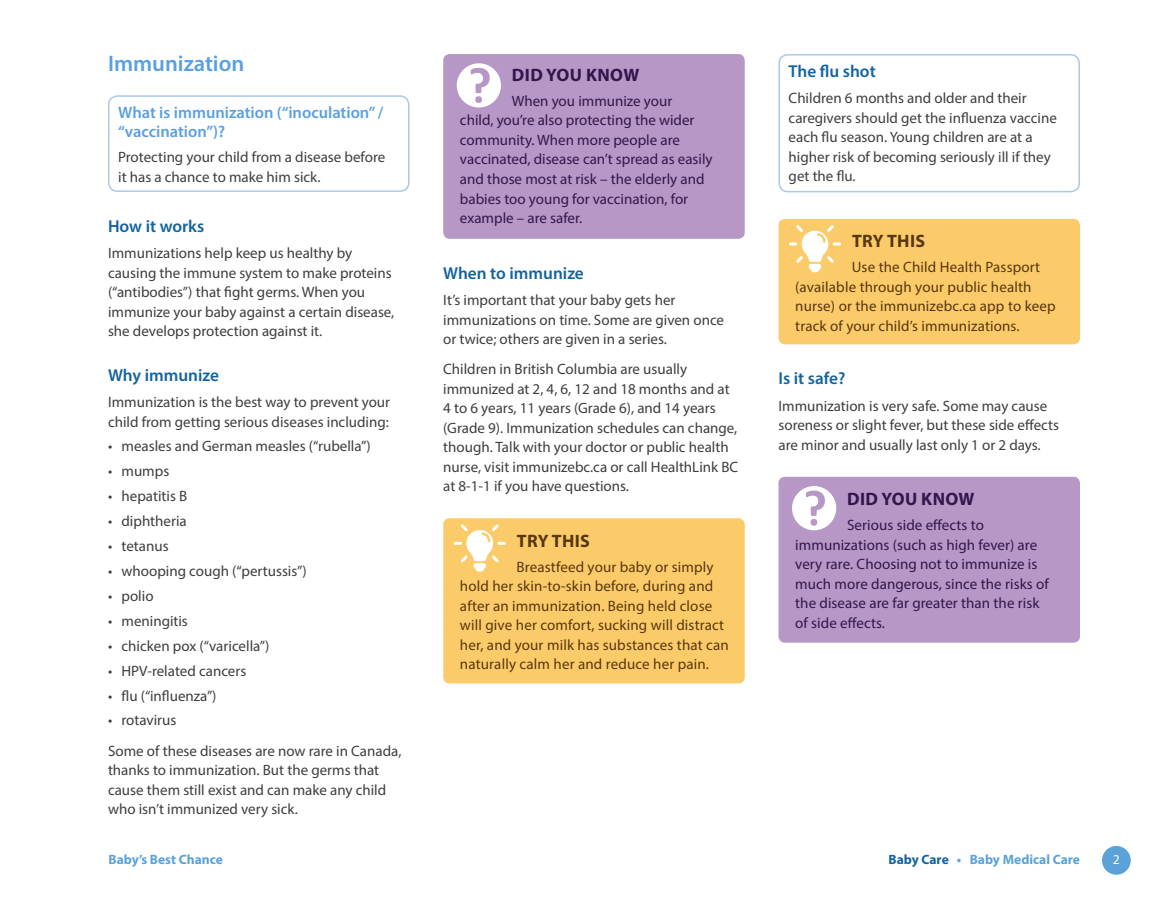
<style>
.page{position:relative;width:1161px;height:905px;background:#fff}
.page>*{position:absolute;margin:0;border:0;box-sizing:border-box;transform-origin:0 0}
.t1{font:600 22.5px "Myriad Pro";color:#59a0e2}
.t2{font:700 18px "Myriad Pro";letter-spacing:.02em;color:#35164c}
.t3{font:700 18px "Myriad Pro";letter-spacing:.02em;color:#583711}
.t4{font:600 17.25px "Myriad Pro";color:#12639f}
.t5{font:600 16.5px/19.5px "Myriad Pro";color:#59a0e2}
.t6{font:15px/19.5px "Myriad Pro";color:#3e3e3f}
.t7{font:15px/19.5px "Myriad Pro";color:#35164c}
.t8{font:15px/19.5px "Myriad Pro";letter-spacing:.01em;color:#583711}
.t9{font:700 13.5px "Myriad Pro";color:#5aa2d8}
.t10{font:13.5px "Myriad Pro";color:#fff}
.s1{color:#12639f}
</style>
<div class="page">
<div style="left:1102px;top:846px;width:29px;height:28px;background:#5aa2d8;border-radius:50%"></div>
<div style="left:779px;top:477px;width:301px;height:165px;background:#b697c6;border-radius:6px"></div>
<div style="left:792px;top:486px;width:44px;height:44px;background:#fff;border-radius:50%"></div>
<svg style="left:806px;top:490px;width:19px;height:35px"></svg>
<div style="left:443px;top:54px;width:302px;height:185px;background:#b697c6;border-radius:6px"></div>
<div style="left:457px;top:63px;width:44px;height:44px;background:#fff;border-radius:50%"></div>
<div style="left:475px;top:96px;width:7px;height:7px;background:#b697c6;border-radius:50%"></div>
<svg style="left:471px;top:68px;width:19px;height:25px"></svg>
<div style="left:779px;top:219px;width:301px;height:125px;background:#fccb69;border-radius:6px"></div>
<svg style="left:789px;top:225px;width:52px;height:47px"></svg>
<div style="left:443px;top:518px;width:302px;height:165px;background:#fccb69;border-radius:6px"></div>
<svg style="left:454px;top:524px;width:52px;height:47px"></svg>
<div style="left:108px;top:95px;width:302px;height:97px;border:2px solid #aac9e9;border-radius:9px"></div>
<div style="left:779px;top:54px;width:301px;height:138px;border:2px solid #aac9e9;border-radius:9px"></div>
<h1 class="t1" style="left:108px;top:49px;width:138px">Immunization</h1>
<p class="t5" style="left:118px;top:102px;width:267px">What is immunization (“inoculation” / “vaccination”)?</p>
<p class="t6" style="left:118px;top:147px;width:269px">Protecting your child from a disease before it has a chance to make him sick.</p>
<p class="t4" style="left:108px;top:215px;width:98px">How it works</p>
<p class="t6" style="left:108px;top:243px;width:288px">Immunizations help keep us healthy by causing the immune system to make proteins (“antibodies”) that fight germs. When you immunize your baby against a certain disease, she develops protection against it.</p>
<p class="t4" style="left:108px;top:364px;width:112px">Why immunize</p>
<p class="t6" style="left:108px;top:392px;width:284px">Immunization is the best way to prevent your child from getting serious diseases including:</p>
<p class="t6" style="left:108px;top:436px;width:264px">• measles and German measles (“rubella”)</p>
<p class="t6" style="left:108px;top:461px;width:63px">• mumps</p>
<p class="t6" style="left:108px;top:486px;width:81px">• hepatitis B</p>
<p class="t6" style="left:108px;top:511px;width:80px">• diphtheria</p>
<p class="t6" style="left:108px;top:536px;width:62px">• tetanus</p>
<p class="t6" style="left:108px;top:561px;width:200px">• whooping cough (“pertussis”)</p>
<p class="t6" style="left:108px;top:586px;width:47px">• polio</p>
<p class="t6" style="left:108px;top:610px;width:81px">• meningitis</p>
<p class="t6" style="left:108px;top:635px;width:163px">• chicken pox (“varicella”)</p>
<p class="t6" style="left:108px;top:660px;width:140px">• HPV-related cancers</p>
<p class="t6" style="left:108px;top:685px;width:110px">• flu (“influenza”)</p>
<p class="t6" style="left:108px;top:705px;width:295px;line-height:30.3px">• rotavirus<br>Some of these diseases are now rare in Canada,</p>
<p class="t6" style="left:108px;top:760px;width:280px">thanks to immunization. But the germs that cause them still exist and can make any child who isn’t immunized very sick.</p>
<p class="t2" style="left:512px;top:63px;width:129px">DID YOU KNOW</p>
<p class="t7" style="left:460px;top:91px;width:254px;text-indent:52px">When you immunize your<br>child, you’re also protecting the wider community. When more people are vaccinated, disease can’t spread as easily and those most at risk – the elderly and babies too young for vaccination, for example – are safer.</p>
<p class="t4" style="left:443px;top:262px;width:142px">When to immunize</p>
<p class="t6" style="left:443px;top:290px;width:282px">It’s important that your baby gets her immunizations on time. Some are given once or twice; others are given in a series.</p>
<p class="t6" style="left:443px;top:359px;width:297px">Children in British Columbia are usually immunized at 2, 4, 6, 12 and 18 months and at 4 to 6 years, 11 years (Grade 6), and 14 years (Grade 9). Immunization schedules can change, though. Talk with your doctor or public health nurse, visit immunizebc.ca or call HealthLink BC at 8-1-1 if you have questions.</p>
<p class="t3" style="left:517px;top:529px;width:75px">TRY THIS</p>
<p class="t8" style="left:460px;top:556px;width:270px;text-indent:57px">Breastfeed your baby or simply hold her skin-to-skin before, during and after an immunization. Being held close will give her comfort, sucking will distract her, and your milk has substances that can naturally calm her and reduce her pain.</p>
<p class="t4" style="left:789px;top:60px;width:89px">The flu shot</p>
<p class="t6" style="left:789px;top:88px;width:270px">Children 6 months and older and their caregivers should get the influenza vaccine each flu season. Young children are at a higher risk of becoming seriously ill if they get the flu.</p>
<p class="t3" style="left:852px;top:229px;width:75px">TRY THIS</p>
<p class="t8" style="left:795px;top:257px;width:262px;text-indent:57px">Use the Child Health Passport (available through your public health nurse) or the immunizebc.ca app to keep track of your child’s immunizations.</p>
<p class="t4" style="left:778px;top:368px;width:68px">Is it safe?</p>
<p class="t6" style="left:778px;top:396px;width:282px">Immunization is very safe. Some may cause soreness or slight fever, but these side effects are minor and usually last only 1 or 2 days.</p>
<p class="t2" style="left:847px;top:487px;width:129px">DID YOU KNOW</p>
<p class="t7" style="left:795px;top:515px;width:255px;text-indent:52px">Serious side effects to immunizations (such as high fever) are very rare. Choosing not to immunize is much more dangerous, since the risks of the disease are far greater than the risk of side effects.</p>
<p class="t9" style="left:109px;top:851px;width:116px">Baby’s Best Chance</p>
<p class="t9" style="left:889px;top:851px;width:193px"><span class="s1">Baby Care</span> • Baby Medical Care</p>
<p class="t10" style="left:1113px;top:851px;width:8px">2</p>
</div>
